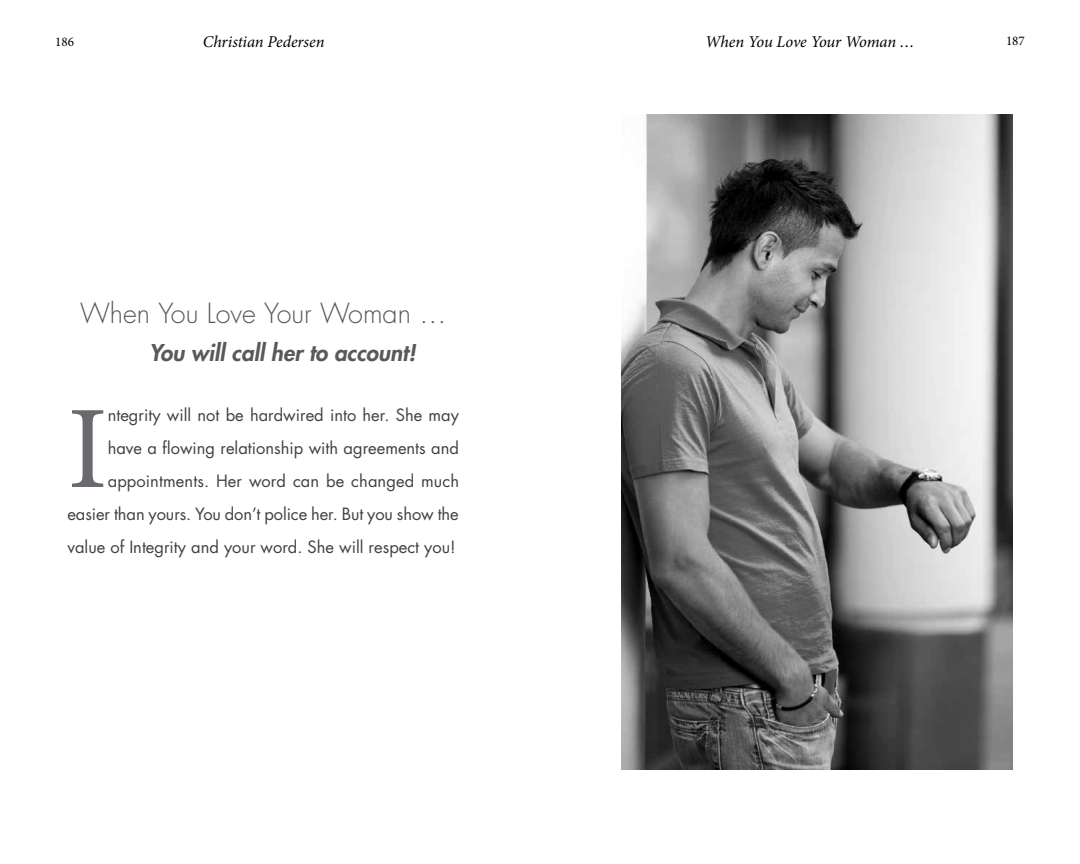
<style>
.page{position:relative;width:1080px;height:864px;background:#fff}
.page>*{position:absolute;margin:0;border:0;box-sizing:border-box;transform-origin:0 0}
.t1{font:118.05px "Minion Pro";color:#696a6d}
.t2{font:300 27px "Futura";color:#58595b}
.t3{font:italic 800 22.5px "Futura";color:#58595b}
.t4{font:16.5px/33px "Futura";color:#414042;text-align:right}
.t5{font:italic 16.5px "Minion Pro";letter-spacing:-.01em;color:#000}
.t6{font:13.35px "Minion Pro";color:#000}
</style>
<div class="page">
<img style="left:621px;top:115px;width:391px;height:654px">
<p class="t6" style="left:55px;top:33px;width:20px">186</p>
<p class="t5" style="left:203px;top:30px;width:123px">Christian Pedersen</p>
<p class="t5" style="left:705px;top:30px;width:211px">When You Love Your Woman …</p>
<p class="t6" style="left:1006px;top:31px;width:20px">187</p>
<h2 class="t2" style="left:80px;top:296px;width:368px">When You Love Your Woman …</h2>
<h3 class="t3" style="left:149px;top:338px;width:268px">You will call her to account!</h3>
<p class="t4" style="left:68px;top:398px;width:393px">ntegrity will not be hardwired into her. She may<br>have a flowing relationship with agreements and appointments. Her word can be changed much easier than yours. You don’t police her. But you show the value of Integrity and your word. She will respect you!</p>
<h1 class="t1" style="left:68px;top:370px;width:42px">I</h1>
</div>
